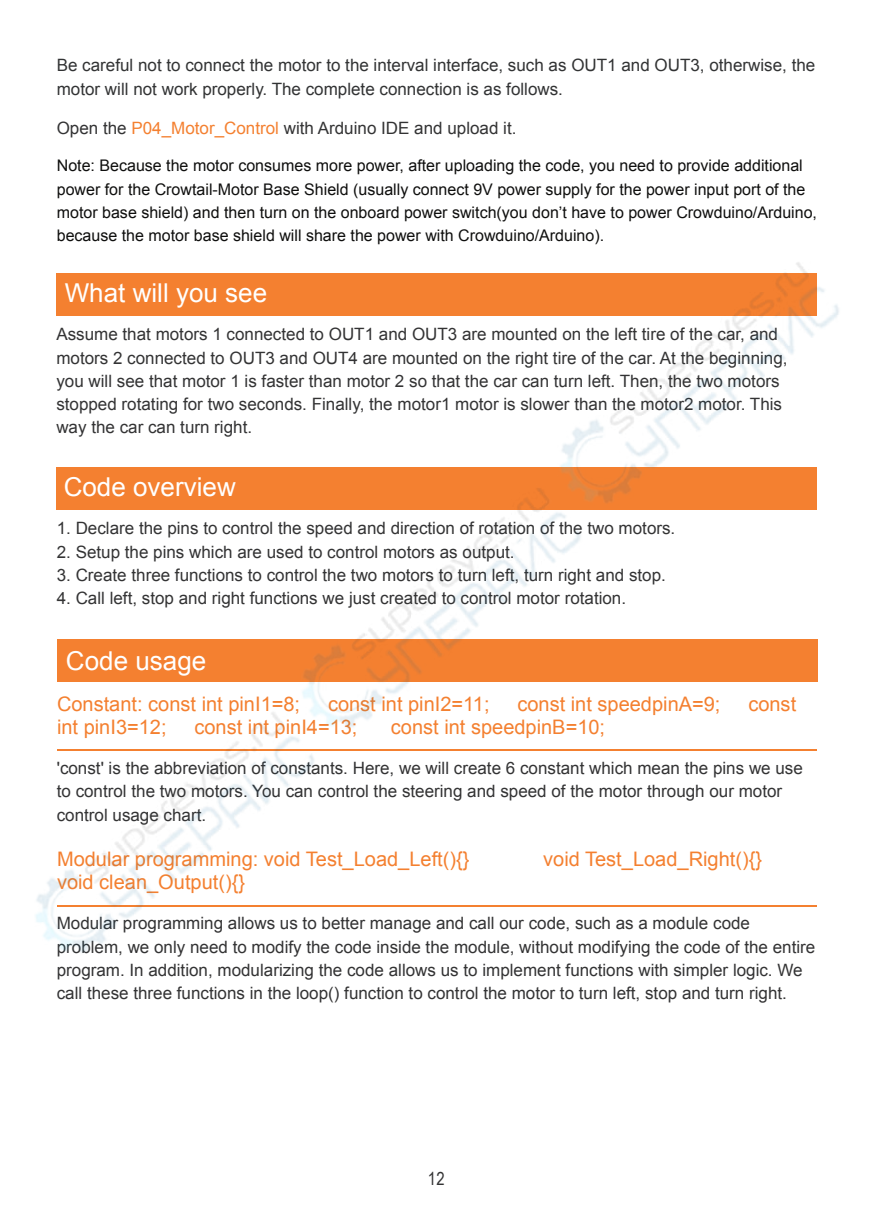
<style>
.page{position:relative;width:874px;height:1214px;background:#fff}
.page>*{position:absolute;margin:0;border:0;box-sizing:border-box;transform-origin:0 0}
.t1{font:26px "Arial";color:#fff}
.t2{font:20px "Arial";color:#f48030}
.t3{font:18px "Arial Narrow";color:#333334}
.t4{font:17px/23.2px "Arial";color:#333334}
.t5{font:17px/23.2px "Arial";color:#323334}
.t6{font:16px/23.2px "Arial";color:#0f0f0e}
.s1{color:#f48030}
</style>
<div class="page">
<img style="left:36px;top:262px;width:803px;height:691px">
<p class="t5" style="left:57px;top:54px;width:759px">Be careful not to connect the motor to the interval interface, such as OUT1 and OUT3, otherwise, the motor will not work properly. The complete connection is as follows.</p>
<p class="t4" style="left:57px;top:116px;width:461px">Open the <span class="s1">P04_Motor_Control</span> with Arduino IDE and upload it.</p>
<p class="t6" style="left:57px;top:154px;width:761px">Note: Because the motor consumes more power, after uploading the code, you need to provide additional power for the Crowtail-Motor Base Shield (usually connect 9V power supply for the power input port of the motor base shield) and then turn on the onboard power switch(you don’t have to power Crowduino/Arduino, because the motor base shield will share the power with Crowduino/Arduino).</p>
<h1 class="t1" style="left:65px;top:275px;width:204px">What will you see</h1>
<p class="t4" style="left:56px;top:323px;width:732px">Assume that motors 1 connected to OUT1 and OUT3 are mounted on the left tire of the car, and motors 2 connected to OUT3 and OUT4 are mounted on the right tire of the car. At the beginning, you will see that motor 1 is faster than motor 2 so that the car can turn left. Then, the two motors stopped rotating for two seconds. Finally, the motor1 motor is slower than the motor2 motor. This way the car can turn right.</p>
<h1 class="t1" style="left:64px;top:469px;width:173px">Code overview</h1>
<p class="t4" style="left:57px;top:517px;width:619px">1. Declare the pins to control the speed and direction of rotation of the two motors.</p>
<p class="t4" style="left:57px;top:540px;width:459px">2. Setup the pins which are used to control motors as output.</p>
<p class="t4" style="left:57px;top:563px;width:610px">3. Create three functions to control the two motors to turn left, turn right and stop.</p>
<p class="t4" style="left:57px;top:586px;width:570px">4. Call left, stop and right functions we just created to control motor rotation.</p>
<h1 class="t1" style="left:66px;top:643px;width:142px">Code usage</h1>
<p class="t2" style="left:57px;top:690px;width:244px">Constant: const int pinI1=8;</p>
<p class="t2" style="left:328px;top:690px;width:163px">const int pinI2=11;</p>
<p class="t2" style="left:517px;top:690px;width:204px">const int speedpinA=9;</p>
<p class="t2" style="left:748px;top:690px;width:49px">const</p>
<p class="t2" style="left:57px;top:714px;width:111px">int pinI3=12;</p>
<p class="t2" style="left:194px;top:714px;width:164px">const int pinI4=13;</p>
<p class="t2" style="left:391px;top:714px;width:216px">const int speedpinB=10;</p>
<p class="t4" style="left:57px;top:756px;width:747px">'const' is the abbreviation of constants. Here, we will create 6 constant which mean the pins we use to control the two motors. You can control the steering and speed of the motor through our motor control usage chart.</p>
<p class="t2" style="left:57px;top:845px;width:414px">Modular programming: void Test_Load_Left(){}</p>
<p class="t2" style="left:543px;top:845px;width:220px">void Test_Load_Right(){}</p>
<p class="t2" style="left:57px;top:869px;width:189px">void clean_Output(){}</p>
<p class="t4" style="left:57px;top:911px;width:759px">Modular programming allows us to better manage and call our code, such as a module code problem, we only need to modify the code inside the module, without modifying the code of the entire program. In addition, modularizing the code allows us to implement functions with simpler logic. We call these three functions in the loop() function to control the motor to turn left, stop and turn right.</p>
<p class="t3" style="left:427px;top:1165px;width:18px">12</p>
</div>
